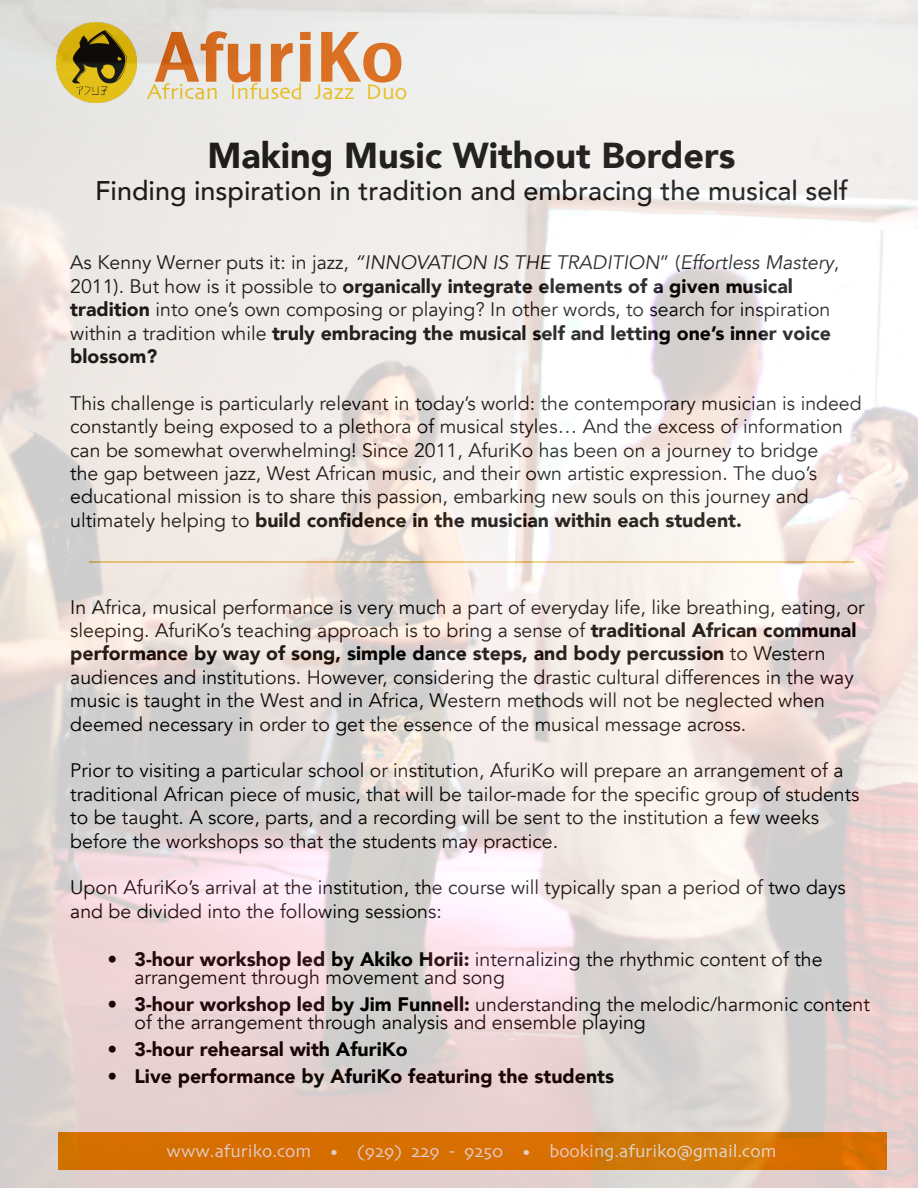
<style>
.page{position:relative;width:918px;height:1188px;background:#fff}
.page>*{position:absolute;margin:0;border:0;box-sizing:border-box;transform-origin:0 0}
.t1{font:66.3px "Charcoal CY";letter-spacing:.01em;color:#e86307}
.t2{font:900 36px "Avenir";color:#000}
.t3{font:500 27px "Avenir";color:#000}
.t4{font:22.05px "Skia";color:#f9c200}
.t5{font:19.5px/23.4px "Avenir";color:#000}
.t6{font:900 19.5px "Avenir";color:#000}
.t7{font:18px "Skia";color:#fff}
.s1{font-style:italic}
.s2{font-weight:900}
</style>
<div class="page">
<img style="left:0;top:0;width:918px;height:1188px">
<h1 class="t1" style="left:155px;top:15px;width:250px">AfuriKo</h1>
<p class="t4" style="left:147px;top:79px;width:262px">African Infused Jazz Duo</p>
<h2 class="t2" style="left:208px;top:124px;width:529px">Making Music Without Borders</h2>
<h3 class="t3" style="left:95px;top:167px;width:755px">Finding inspiration in tradition and embracing the musical self</h3>
<p class="t5" style="left:70px;top:251px;width:771px">As Kenny Werner puts it: in jazz, <span class="s1">“INNOVATION IS THE TRADITION</span>” (<span class="s1">Effortless Mastery</span>, 2011). But how is it possible to <span class="s2">organically integrate elements of a given musical tradition</span> into one’s own composing or playing? In other words, to search for inspiration within a tradition while <span class="s2">truly embracing the musical self and letting one’s inner voice blossom?</span></p>
<p class="t5" style="left:70px;top:392px;width:793px">This challenge is particularly relevant in today’s world: the contemporary musician is indeed constantly being exposed to a plethora of musical styles… And the excess of information can be somewhat overwhelming! Since 2011, AfuriKo has been on a journey to bridge<br>the gap between jazz, West African music, and their own artistic expression. The duo’s educational mission is to share this passion, embarking new souls on this journey and ultimately helping to <span class="s2">build confidence in the musician within each student.</span></p>
<p class="t5" style="left:70px;top:595px;width:796px">In Africa, musical performance is very much a part of everyday life, like breathing, eating, or sleeping. AfuriKo’s teaching approach is to bring a sense of <span class="s2">traditional African communal performance by way of song, simple dance steps, and body percussion</span> to Western audiences and institutions. However, considering the drastic cultural differences in the way music is taught in the West and in Africa, Western methods will not be neglected when deemed necessary in order to get the essence of the musical message across.</p>
<p class="t5" style="left:70px;top:759px;width:791px">Prior to visiting a particular school or institution, AfuriKo will prepare an arrangement of a traditional African piece of music, that will be tailor-made for the specific group of students to be taught. A score, parts, and a recording will be sent to the institution a few weeks before the workshops so that the students may practice.</p>
<p class="t5" style="left:70px;top:876px;width:777px">Upon AfuriKo’s arrival at the institution, the course will typically span a period of two days and be divided into the following sessions:</p>
<p class="t5" style="left:134px;top:950px;width:690px;line-height:18px;text-indent:-27px"><span class="s2">• 3-hour workshop led by Akiko Horii:</span> internalizing the rhythmic content of the arrangement through movement and song</p>
<p class="t5" style="left:134px;top:995px;width:737px;line-height:18px;text-indent:-27px"><span class="s2">• 3-hour workshop led by Jim Funnell:</span> understanding the melodic/harmonic content of the arrangement through analysis and ensemble playing</p>
<p class="t6" style="left:107px;top:1032px;width:302px">• 3-hour rehearsal with AfuriKo</p>
<p class="t6" style="left:107px;top:1059px;width:508px">• Live performance by AfuriKo featuring the students</p>
<p class="t7" style="left:167px;top:1140px;width:611px">www.afuriko.com ✹• (929) 229 - 9250 • booking.afuriko@gmail.com</p>
</div>
